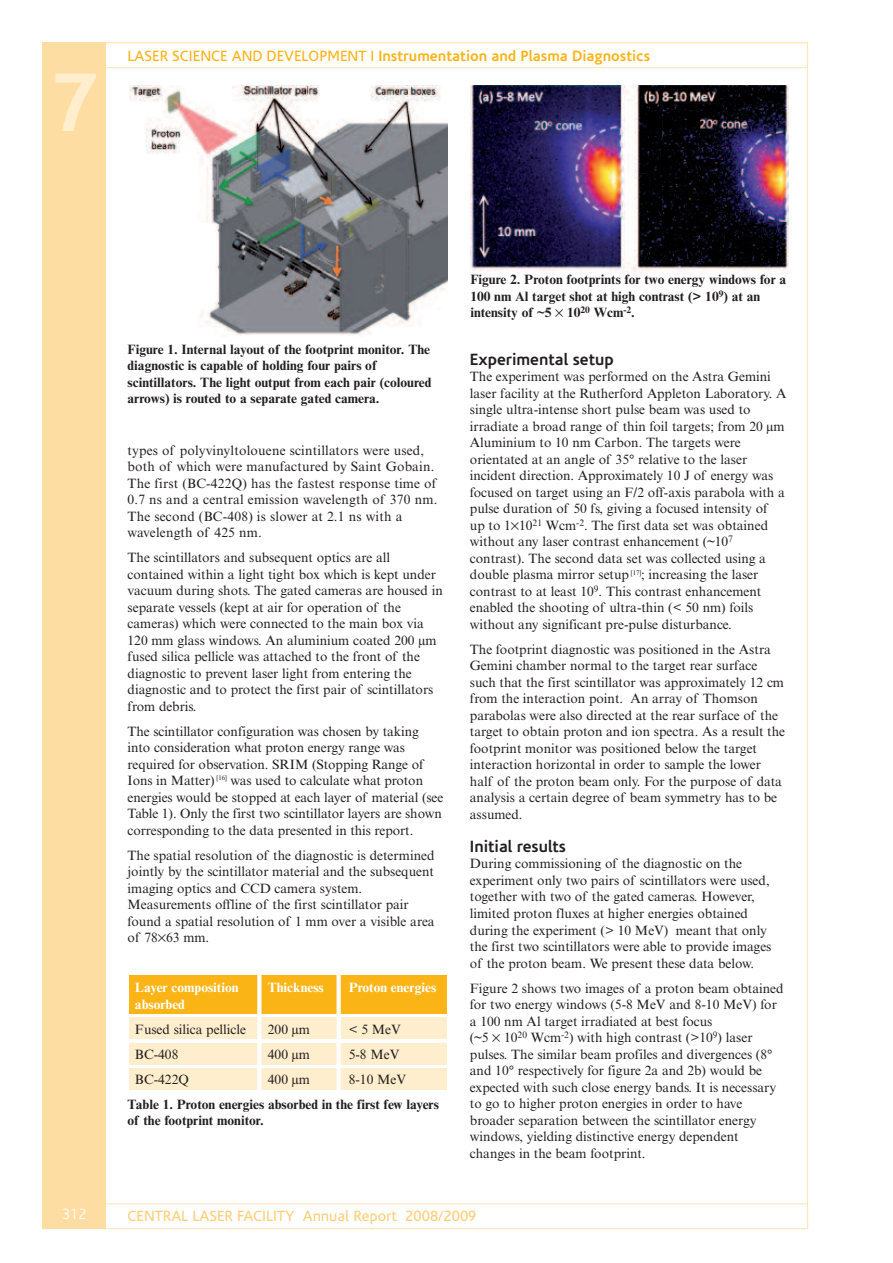
<style>
.page{position:relative;width:893px;height:1263px;background:#fff}
.page>*{position:absolute;margin:0;border:0;box-sizing:border-box;transform-origin:0 0}
.t1{font:700 84px "Corisande";color:#feeece}
.t2{font:700 16.5px "Corisande";color:#231f20}
.t3{font:700 15px "Corisande";color:#fbb416}
.t4{font:15px "Corisande";color:#fecf7a}
.t5{font:300 15px "Corisande";color:#fff}
.t6{font:13.5px/16.5px "Times NRMT";color:#231f20}
.t7{font:700 13.5px/16.5px "Times NRMT";color:#231f20}
.t8{font:700 13.5px "Times NRMT";color:#fff}
.s1{font-weight:400}
</style>
<div class="page">
<div style="left:43px;top:1203px;width:765px;height:26px;border:1px solid #fee5b8"></div>
<div style="left:43px;top:43px;width:765px;height:25px;border:1px solid #fee5b8"></div>
<div style="left:43px;top:43px;width:63px;height:1186px;background:#fedda3"></div>
<div style="left:130px;top:1043px;width:317px;height:21px;background:#feeece"></div>
<div style="left:130px;top:1069px;width:317px;height:21px;background:#feeece"></div>
<div style="left:130px;top:1018px;width:317px;height:21px;background:#feeece"></div>
<div style="left:130px;top:975px;width:317px;height:38px;background:#fbb416"></div>
<img style="left:129px;top:85px;width:318px;height:251px">
<img style="left:470px;top:85px;width:318px;height:188px">
<svg style="left:257px;top:975px;width:4px;height:115px"></svg>
<div style="left:336px;top:972px;width:5px;height:119px;background:#fff"></div>
<h1 class="t1" style="left:51px;top:69px;width:48px">7</h1>
<p class="t3" style="left:128px;top:50px;width:524px"><span class="s1">LASER SCIENCE AND DEVELOPMENT I</span> Instrumentation and Plasma Diagnostics</p>
<p class="t7" style="left:128px;top:342px;width:306px">Figure 1. Internal layout of the footprint monitor. The diagnostic is capable of holding four pairs of scintillators. The light output from each pair (coloured arrows) is routed to a separate gated camera.</p>
<p class="t6" style="left:128px;top:443px;width:311px">types of polyvinyltolouene scintillators were used, both of which were manufactured by Saint Gobain.<br>The first (BC-422Q) has the fastest response time of 0.7 ns and a central emission wavelength of 370 nm.<br>The second (BC-408) is slower at 2.1 ns with a wavelength of 425 nm.</p>
<p class="t6" style="left:128px;top:551px;width:317px">The scintillators and subsequent optics are all contained within a light tight box which is kept under vacuum during shots. The gated cameras are housed in separate vessels (kept at air for operation of the cameras) which were connected to the main box via 120 mm glass windows. An aluminium coated 200 µm fused silica pellicle was attached to the front of the diagnostic to prevent laser light from entering the diagnostic and to protect the first pair of scintillators from debris.</p>
<p class="t6" style="left:128px;top:724px;width:317px">The scintillator configuration was chosen by taking into consideration what proton energy range was required for observation. SRIM (Stopping Range of Ions in Matter) <sup>[16]</sup> was used to calculate what proton energies would be stopped at each layer of material (see Table 1). Only the first two scintillator layers are shown corresponding to the data presented in this report.</p>
<p class="t6" style="left:128px;top:848px;width:309px">The spatial resolution of the diagnostic is determined jointly by the scintillator material and the subsequent imaging optics and CCD camera system.<br>Measurements offline of the first scintillator pair found a spatial resolution of 1 mm over a visible area of 78 63 mm.</p>
<p class="t8" style="left:135px;top:983px;width:105px">Layer composition</p>
<p class="t8" style="left:268px;top:983px;width:57px">Thickness</p>
<p class="t8" style="left:349px;top:983px;width:89px">Proton energies</p>
<p class="t8" style="left:135px;top:999px;width:52px">absorbed</p>
<p class="t6" style="left:135px;top:1022px;width:113px">Fused silica pellicle</p>
<p class="t6" style="left:268px;top:1022px;width:44px">200 µm</p>
<p class="t6" style="left:349px;top:1022px;width:54px">&lt; 5 MeV</p>
<p class="t6" style="left:135px;top:1047px;width:45px">BC-408</p>
<p class="t6" style="left:268px;top:1047px;width:44px">400 µm</p>
<p class="t6" style="left:349px;top:1047px;width:52px">5-8 MeV</p>
<p class="t6" style="left:135px;top:1072px;width:55px">BC-422Q</p>
<p class="t6" style="left:268px;top:1072px;width:44px">400 µm</p>
<p class="t6" style="left:349px;top:1072px;width:59px">8-10 MeV</p>
<p class="t7" style="left:128px;top:1097px;width:313px">Table 1. Proton energies absorbed in the first few layers of the footprint monitor.</p>
<p class="t7" style="left:470px;top:273px;width:318px">Figure 2. Proton footprints for two energy windows for a<br>100 nm Al target shot at high contrast (&gt; 10<sup>9</sup>) at an intensity of ~5 10<sup>20</sup> Wcm<sup>-2</sup>.</p>
<p class="t2" style="left:470px;top:353px;width:145px">Experimental setup</p>
<p class="t6" style="left:470px;top:370px;width:318px">The experiment was performed on the Astra Gemini laser facility at the Rutherford Appleton Laboratory. A single ultra-intense short pulse beam was used to irradiate a broad range of thin foil targets; from 20 µm Aluminium to 10 nm Carbon. The targets were orientated at an angle of 35° relative to the laser incident direction. Approximately 10 J of energy was focused on target using an F/2 off-axis parabola with a pulse duration of 50 fs, giving a focused intensity of<br>up to 1 10<sup>21</sup> Wcm<sup>-2</sup>. The first data set was obtained without any laser contrast enhancement (~10<sup>7 </sup>contrast). The second data set was collected using a double plasma mirror setup <sup>[17]</sup>; increasing the laser contrast to at least 10<sup>9</sup>. This contrast enhancement enabled the shooting of ultra-thin (&lt; 50 nm) foils without any significant pre-pulse disturbance.</p>
<p class="t6" style="left:470px;top:642px;width:317px">The footprint diagnostic was positioned in the Astra Gemini chamber normal to the target rear surface such that the first scintillator was approximately 12 cm from the interaction point. An array of Thomson parabolas were also directed at the rear surface of the target to obtain proton and ion spectra. As a result the footprint monitor was positioned below the target interaction horizontal in order to sample the lower half of the proton beam only. For the purpose of data analysis a certain degree of beam symmetry has to be assumed.</p>
<p class="t2" style="left:470px;top:840px;width:98px">Initial results</p>
<p class="t6" style="left:470px;top:857px;width:303px">During commissioning of the diagnostic on the experiment only two pairs of scintillators were used, together with two of the gated cameras. However, limited proton fluxes at higher energies obtained during the experiment (&gt; 10 MeV) meant that only the first two scintillators were able to provide images of the proton beam. We present these data below.</p>
<p class="t6" style="left:470px;top:981px;width:315px">Figure 2 shows two images of a proton beam obtained for two energy windows (5-8 MeV and 8-10 MeV) for a 100 nm Al target irradiated at best focus<br>(~5 10<sup>20</sup> Wcm<sup>-2</sup>) with high contrast (&gt;10<sup>9</sup>) laser pulses. The similar beam profiles and divergences (8° and 10° respectively for figure 2a and 2b) would be expected with such close energy bands. It is necessary to go to higher proton energies in order to have broader separation between the scintillator energy windows, yielding distinctive energy dependent changes in the beam footprint.</p>
<p class="t5" style="left:62px;top:1208px;width:26px">312</p>
<p class="t4" style="left:128px;top:1210px;width:350px">CENTRAL LASER FACILITY Annual Report 2008/2009</p>
</div>
